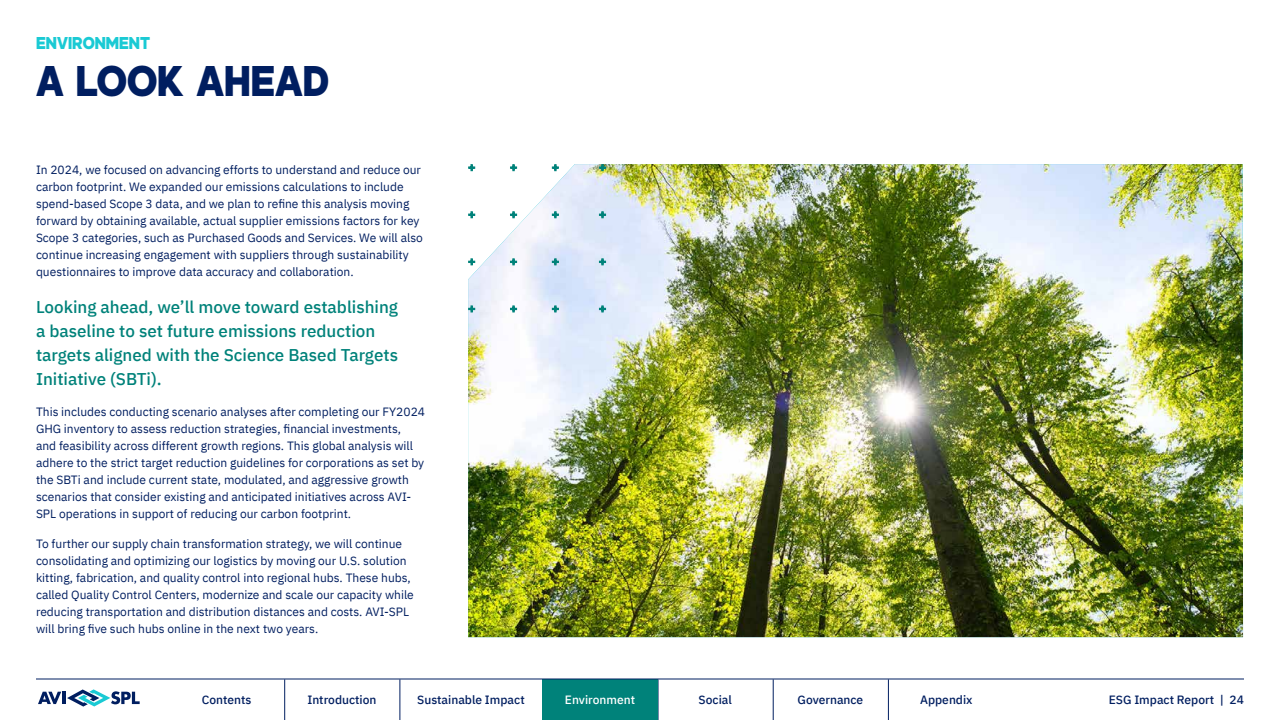
<style>
.page{position:relative;width:1280px;height:720px;background:#fff}
.page>*{position:absolute;margin:0;border:0;box-sizing:border-box;transform-origin:0 0}
.t1{font:700 40px "Salmond";color:#001e60}
.t2{font:500 17px/24px "IBM Plex Sans";color:#00827a}
.t3{font:700 16px "Salmond";color:#1acad4}
.t4{font:12px/17px "IBM Plex Sans";color:#001e60}
.t5{font:500 12px "IBM Plex Sans";color:#001e60}
.t6{font:500 12px "IBM Plex Sans";color:#fff}
</style>
<div class="page">
<svg style="left:38px;top:689px;width:102px;height:18px"></svg>
<hr style="left:773px;top:679px;width:1px;height:41px;background:#001e60">
<hr style="left:658px;top:679px;width:1px;height:41px;background:#001e60">
<hr style="left:400px;top:679px;width:1px;height:41px;background:#001e60">
<hr style="left:284px;top:679px;width:1px;height:41px;background:#001e60">
<hr style="left:888px;top:679px;width:1px;height:41px;background:#001e60">
<div style="left:542px;top:679px;width:116px;height:41px;background:#00827a"></div>
<hr style="left:36px;top:679px;width:1208px;height:1px;background:#001e60">
<img style="left:468px;top:164px;width:775px;height:473px">
<svg style="left:468px;top:164px;width:138px;height:149px"></svg>
<h3 class="t3" style="left:36px;top:32px;width:116px">ENVIRONMENT</h3>
<h1 class="t1" style="left:36px;top:53px;width:294px">A LOOK AHEAD</h1>
<p class="t4" style="left:36px;top:160px;width:388px">In 2024, we focused on advancing efforts to understand and reduce our carbon footprint. We expanded our emissions calculations to include spend-based Scope 3 data, and we plan to refine this analysis moving forward by obtaining available, actual supplier emissions factors for key Scope 3 categories, such as Purchased Goods and Services. We will also continue increasing engagement with suppliers through sustainability questionnaires to improve data accuracy and collaboration.</p>
<h2 class="t2" style="left:36px;top:294px;width:364px">Looking ahead, we’ll move toward establishing a baseline to set future emissions reduction targets aligned with the Science Based Targets Initiative (SBTi).</h2>
<p class="t4" style="left:36px;top:402px;width:391px">This includes conducting scenario analyses after completing our FY2024<br>GHG inventory to assess reduction strategies, financial investments,<br>and feasibility across different growth regions. This global analysis will adhere to the strict target reduction guidelines for corporations as set by the SBTi and include current state, modulated, and aggressive growth scenarios that consider existing and anticipated initiatives across AVI-SPL operations in support of reducing our carbon footprint.</p>
<p class="t4" style="left:36px;top:534px;width:379px">To further our supply chain transformation strategy, we will continue consolidating and optimizing our logistics by moving our U.S. solution kitting, fabrication, and quality control into regional hubs. These hubs, called Quality Control Centers, modernize and scale our capacity while reducing transportation and distribution distances and costs. AVI-SPL will bring five such hubs online in the next two years.</p>
<p class="t5" style="left:202px;top:691px;width:51px">Contents</p>
<p class="t5" style="left:307px;top:691px;width:71px">Introduction</p>
<p class="t5" style="left:417px;top:691px;width:109px">Sustainable Impact</p>
<p class="t6" style="left:565px;top:691px;width:72px">Environment</p>
<p class="t5" style="left:699px;top:691px;width:35px">Social</p>
<p class="t5" style="left:798px;top:691px;width:67px">Governance</p>
<p class="t5" style="left:920px;top:691px;width:54px">Appendix</p>
<p class="t5" style="left:1109px;top:691px;width:137px">ESG Impact Report | 24</p>
</div>
